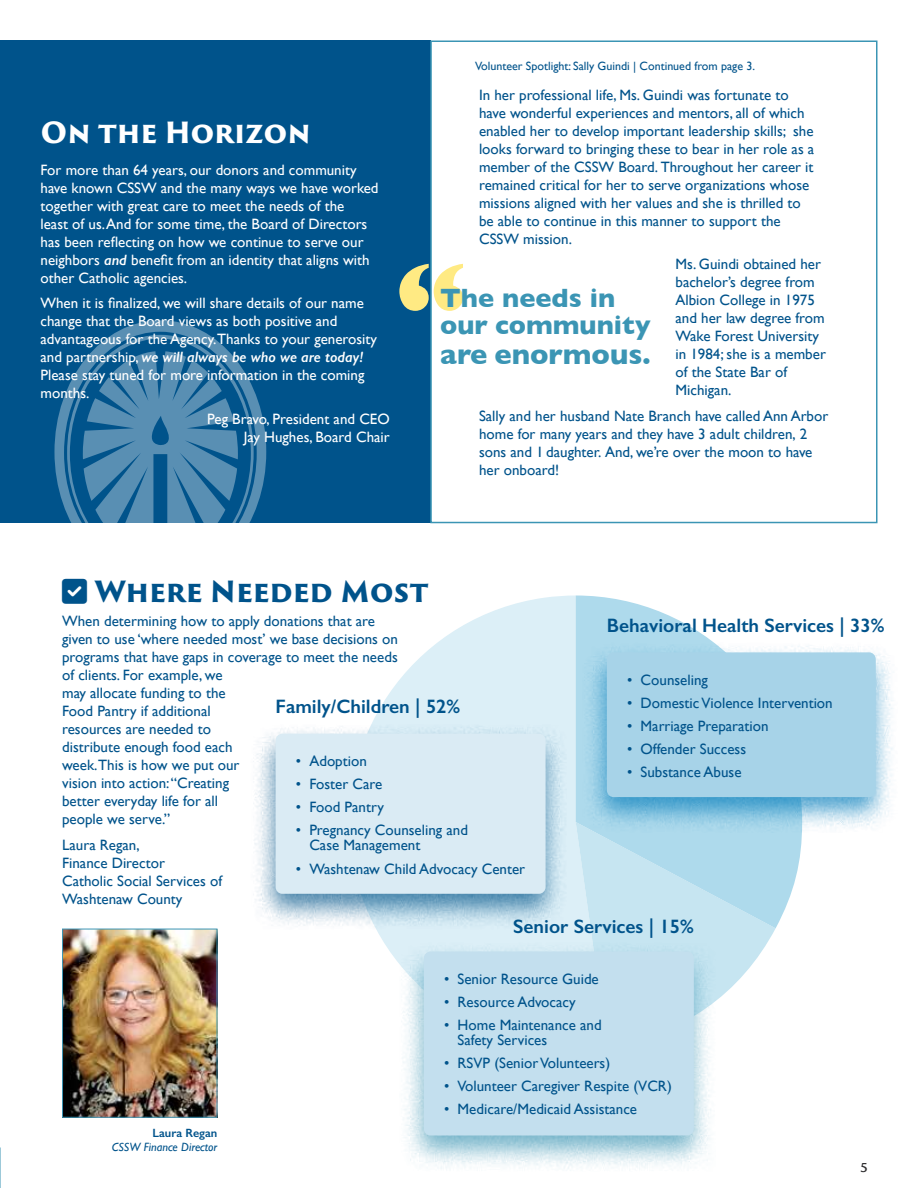
<style>
.page{position:relative;width:918px;height:1188px;background:#fff}
.page>*{position:absolute;margin:0;border:0;box-sizing:border-box;transform-origin:0 0}
.t1{font:700 127.5px "Gill Sans";color:#ffea83}
.t2{font:700 28.95px "Gill Sans";color:#3b95b4}
.t3{font:900 28.5px "Trajan Sans Pro";color:#00538b}
.t4{font:900 28.5px "Trajan Sans Pro";color:#fff}
.t5{font:700 27px/27px "Gill Sans";color:#3b95b4}
.t6{font:600 19.5px "Gill Sans";color:#00538b}
.t7{font:15px/18px "Gill Sans";color:#00538b}
.t8{font:15px/18px "Gill Sans";color:#fff}
.t9{font:12px "Gill Sans";color:#00538b}
.t10{font:italic 12px "Gill Sans";color:#00538b}
.t11{font:600 12px "Gill Sans";color:#00538b}
.t12{font:600 12px "Trajan Sans Pro";color:#302f31}
.s1{font-weight:600;font-style:italic}
</style>
<div class="page">
<div style="left:0;top:40px;width:430px;height:483px;background:#00538b"></div>
<svg style="left:372px;top:596px;width:204px;height:367px;fill:#dceff7"></svg>
<svg style="left:576px;top:928px;width:200px;height:73px;fill:#c6e5f1"></svg>
<svg style="left:576px;top:596px;width:226px;height:332px"></svg>
<div style="left:399px;top:942px;width:316px;height:229px;background:#3e96b4;opacity:.7"></div>
<div style="left:424px;top:951px;width:270px;height:185px;background:#c3dfee;border-radius:7px"></div>
<div style="left:582px;top:643px;width:315px;height:190px;background:#007bba;opacity:.7"></div>
<div style="left:607px;top:652px;width:269px;height:145px;background:#a7d3e8;border-radius:7px"></div>
<div style="left:251px;top:724px;width:316px;height:206px;background:#005489;opacity:.7"></div>
<div style="left:276px;top:734px;width:270px;height:160px;background:#daebf4;border-radius:7px"></div>
<svg style="left:54px;top:320px;width:212px;height:203px"></svg>
<div style="left:430px;top:40px;width:448px;height:483px;border:2px solid #3b95b4"></div>
<img style="left:64px;top:931px;width:151px;height:185px">
<div style="left:62px;top:929px;width:155px;height:189px;border:1px solid #3b95b4"></div>
<h3 class="t4" style="left:40px;top:117px;width:272px">On the Horizon</h3>
<p class="t8" style="left:40px;top:161px;width:340px">For more than 64 years, our donors and community have known CSSW and the many ways we have worked together with great care to meet the needs of the<br>least of us. And for some time, the Board of Directors has been reflecting on how we continue to serve our neighbors <span class="s1">and</span> benefit from an identity that aligns with other Catholic agencies.</p>
<p class="t8" style="left:40px;top:294px;width:338px">When it is finalized, we will share details of our name change that the Board views as both positive and advantageous for the Agency.Thanks to your generosity and partnership, <span class="s1">we will always be who we are today!<br></span>Please stay tuned for more information in the coming months.</p>
<p class="t8" style="left:207px;top:410px;width:184px;text-align:right">Peg Bravo, President and CEO<br>Jay Hughes, Board Chair</p>
<p class="t9" style="left:475px;top:59px;width:281px">Volunteer Spotlight: Sally Guindi | Continued from page 3.</p>
<p class="t7" style="left:479px;top:87px;width:337px">In her professional life, Ms. Guindi was fortunate to have wonderful experiences and mentors, all of which enabled her to develop important leadership skills; she looks forward to bringing these to bear in her role as a member of the CSSW Board. Throughout her career it remained critical for her to serve organizations whose missions aligned with her values and she is thrilled to be able to continue in this manner to support the CSSW mission.</p>
<p class="t7" style="left:676px;top:256px;width:152px">Ms. Guindi obtained her bachelor’s degree from<br>Albion College in 1975 and her law degree from<br>Wake Forest University in 1984; she is a member of the State Bar of<br>Michigan.</p>
<p class="t7" style="left:479px;top:406px;width:351px">Sally and her husband Nate Branch have called Ann Arbor home for many years and they have 3 adult children, 2 sons and 1 daughter. And, we’re over the moon to have her onboard!</p>
<h1 class="t1" style="left:395px;top:256px;width:73px">“</h1>
<h3 class="t5" style="left:440px;top:287px;width:212px">The needs in our community</h3>
<h2 class="t2" style="left:440px;top:343px;width:212px">are enormous.</h2>
<h3 class="t3" style="left:94px;top:576px;width:335px">Where Needed Most</h3>
<p class="t7" style="left:62px;top:613px;width:337px">When determining how to apply donations that are given to use ‘where needed most’ we base decisions on programs that have gaps in coverage to meet the needs of clients. For example, we<br>may allocate funding to the<br>Food Pantry if additional<br>resources are needed to<br>distribute enough food each<br>week.This is how we put our<br>vision into action: “Creating<br>better everyday life for all<br>people we serve.”</p>
<p class="t7" style="left:62px;top:835px;width:161px">Laura Regan,<br>Finance Director<br>Catholic Social Services of<br>Washtenaw County</p>
<h3 class="t6" style="left:276px;top:699px;width:186px">Family/Children | 52%</h3>
<p class="t7" style="left:296px;top:753px;width:72px">• Adoption</p>
<p class="t7" style="left:296px;top:776px;width:88px">• Foster Care</p>
<p class="t7" style="left:296px;top:799px;width:90px">• Food Pantry</p>
<p class="t7" style="left:309px;top:823px;width:160px;line-height:15.6px;text-indent:-14px">• Pregnancy Counseling and<br>Case Management</p>
<p class="t7" style="left:296px;top:861px;width:231px">• Washtenaw Child Advocacy Center</p>
<h3 class="t6" style="left:607px;top:618px;width:279px">Behavioral Health Services | 33%</h3>
<p class="t7" style="left:627px;top:672px;width:82px">• Counseling</p>
<p class="t7" style="left:627px;top:695px;width:207px">• Domestic Violence Intervention</p>
<p class="t7" style="left:627px;top:718px;width:143px">• Marriage Preparation</p>
<p class="t7" style="left:627px;top:741px;width:121px">• Offender Success</p>
<p class="t7" style="left:627px;top:764px;width:116px">• Substance Abuse</p>
<h3 class="t6" style="left:513px;top:918px;width:182px">Senior Services | 15%</h3>
<p class="t11" style="left:152px;top:1128px;width:66px">Laura Regan</p>
<p class="t10" style="left:112px;top:1142px;width:107px">CSSW Finance Director</p>
<p class="t7" style="left:444px;top:971px;width:156px">• Senior Resource Guide</p>
<p class="t7" style="left:444px;top:994px;width:133px">• Resource Advocacy</p>
<p class="t7" style="left:458px;top:1018px;width:146px;line-height:15.6px;text-indent:-14px">• Home Maintenance and<br>Safety Services</p>
<p class="t7" style="left:444px;top:1055px;width:168px">• RSVP (Senior Volunteers)</p>
<p class="t7" style="left:444px;top:1078px;width:229px">• Volunteer Caregiver Respite (VCR)</p>
<p class="t7" style="left:444px;top:1102px;width:195px">• Medicare/Medicaid Assistance</p>
<p class="t12" style="left:860px;top:1161px;width:9px">5</p>
</div>
